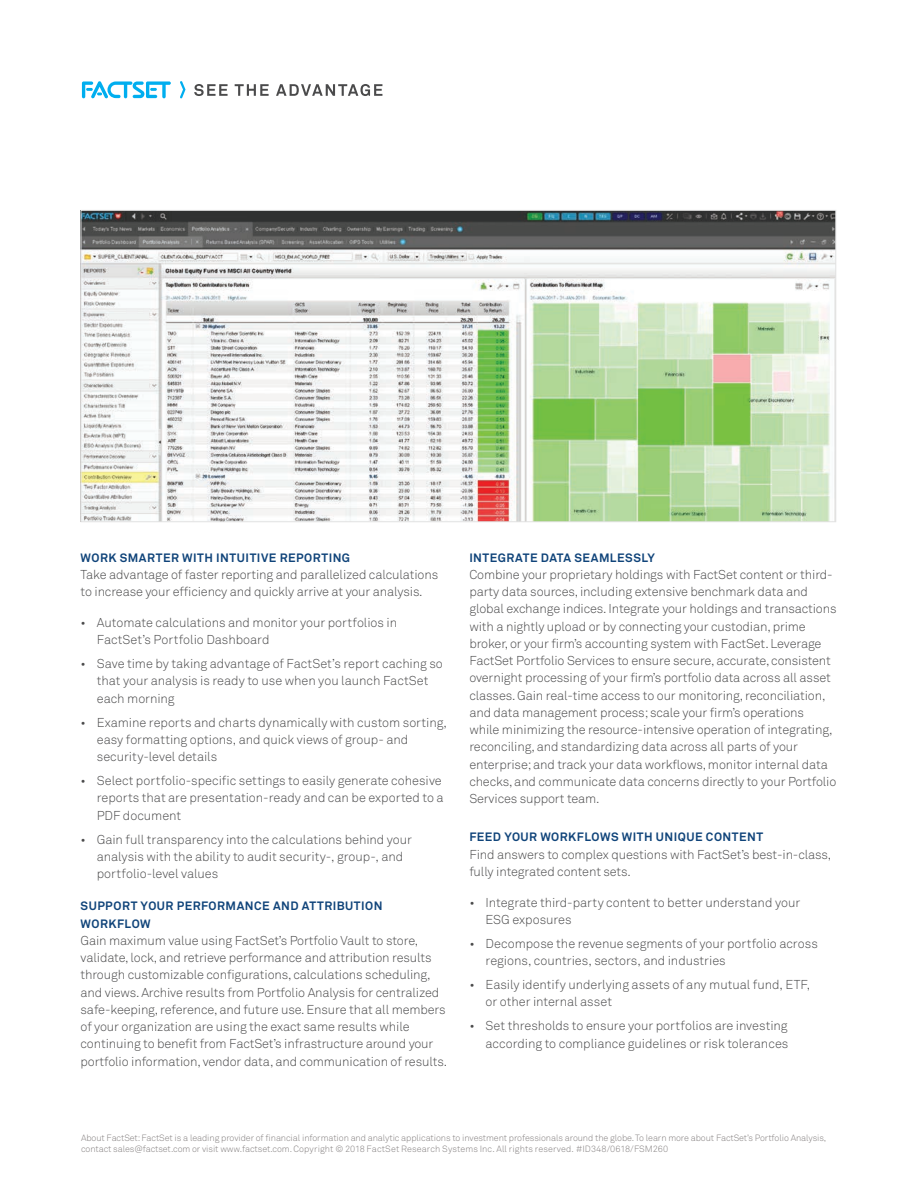
<style>
.page{position:relative;width:918px;height:1188px;background:#fff}
.page>*{position:absolute;margin:0;border:0;box-sizing:border-box;transform-origin:0 0}
.Body_Copy{font:12.75px/17.2px "Akkurat Light Pro";letter-spacing:-.01em;color:#4a4a4b}
.Section_Headline{font:700 12px/18px "Akkurat Pro";letter-spacing:.04em;color:#10447a}
.t1{font:9px/11.2px "Akkurat Light Pro";letter-spacing:-.01em;color:#837f7f}
</style>
<div class="page">
<img style="left:83px;top:212px;width:751px;height:308px">
<svg style="left:194px;top:84px;width:34px;height:12px"></svg>
<svg style="left:235px;top:84px;width:34px;height:12px"></svg>
<svg style="left:276px;top:84px;width:106px;height:12px"></svg>
<svg style="left:82px;top:81px;width:89px;height:17px"></svg>
<svg style="left:180px;top:81px;width:6px;height:17px"></svg>
<p class="Section_Headline" style="left:81px;top:548px;width:271px">WORK SMARTER WITH INTUITIVE REPORTING</p>
<p class="Body_Copy" style="left:81px;top:566px;width:359px">Take advantage of faster reporting and parallelized calculations to increase your efficiency and quickly arrive at your analysis.</p>
<p class="Body_Copy" style="left:97px;top:614px;width:302px;text-indent:-16px">• Automate calculations and monitor your portfolios in<br>FactSet’s Portfolio Dashboard</p>
<p class="Body_Copy" style="left:97px;top:655px;width:348px;text-indent:-16px">• Save time by taking advantage of FactSet’s report caching so that your analysis is ready to use when you launch FactSet each morning</p>
<p class="Body_Copy" style="left:97px;top:714px;width:352px;text-indent:-16px">• Examine reports and charts dynamically with custom sorting, easy formatting options, and quick views of group- and security-level details</p>
<p class="Body_Copy" style="left:97px;top:772px;width:348px;text-indent:-16px">• Select portfolio-specific settings to easily generate cohesive reports that are presentation-ready and can be exported to a<br>PDF document</p>
<p class="Body_Copy" style="left:97px;top:831px;width:317px;text-indent:-16px">• Gain full transparency into the calculations behind your analysis with the ability to audit security-, group-, and portfolio-level values</p>
<p class="Section_Headline" style="left:81px;top:896px;width:304px">SUPPORT YOUR PERFORMANCE AND ATTRIBUTION<br>WORKFLOW</p>
<p class="Body_Copy" style="left:81px;top:932px;width:368px">Gain maximum value using FactSet’s Portfolio Vault to store, validate, lock, and retrieve performance and attribution results through customizable configurations, calculations scheduling, and views. Archive results from Portfolio Analysis for centralized safe-keeping, reference, and future use. Ensure that all members of your organization are using the exact same results while continuing to benefit from FactSet’s infrastructure around your portfolio information, vendor data, and communication of results.</p>
<p class="Section_Headline" style="left:469px;top:548px;width:187px">INTEGRATE DATA SEAMLESSLY</p>
<p class="Body_Copy" style="left:469px;top:566px;width:369px">Combine your proprietary holdings with FactSet content or third&shy;party data sources, including extensive benchmark data and global exchange indices. Integrate your holdings and transactions with a nightly upload or by connecting your custodian, prime broker, or your firm’s accounting system with FactSet. Leverage FactSet Portfolio Services to ensure secure, accurate, consistent overnight processing of your firm’s portfolio data across all asset classes. Gain real-time access to our monitoring, reconciliation, and data management process; scale your firm’s operations while minimizing the resource-intensive operation of integrating, reconciling, and standardizing data across all parts of your enterprise; and track your data workflows, monitor internal data checks, and communicate data concerns directly to your Portfolio Services support team.</p>
<p class="Section_Headline" style="left:469px;top:828px;width:295px">FEED YOUR WORKFLOWS WITH UNIQUE CONTENT</p>
<p class="Body_Copy" style="left:469px;top:846px;width:364px">Find answers to complex questions with FactSet’s best-in-class, fully integrated content sets.</p>
<p class="Body_Copy" style="left:486px;top:894px;width:316px;text-indent:-16px">• Integrate third-party content to better understand your<br>ESG exposures</p>
<p class="Body_Copy" style="left:486px;top:935px;width:334px;text-indent:-16px">• Decompose the revenue segments of your portfolio across regions, countries, sectors, and industries</p>
<p class="Body_Copy" style="left:486px;top:976px;width:326px;text-indent:-16px">• Easily identify underlying assets of any mutual fund, ETF, or other internal asset</p>
<p class="Body_Copy" style="left:469px;top:1017px;width:321px;text-align:right">• Set thresholds to ensure your portfolios are investing according to compliance guidelines or risk tolerances</p>
<p class="t1" style="left:81px;top:1132px;width:747px">About FactSet: FactSet is a leading provider of financial information and analytic applications to investment professionals around the globe. To learn more about FactSet’s Portfolio Analysis, contact sales@factset.com or visit www.factset.com. Copyright © 2018 FactSet Research Systems Inc. All rights reserved. #ID348/0618/FSM260</p>
</div>
